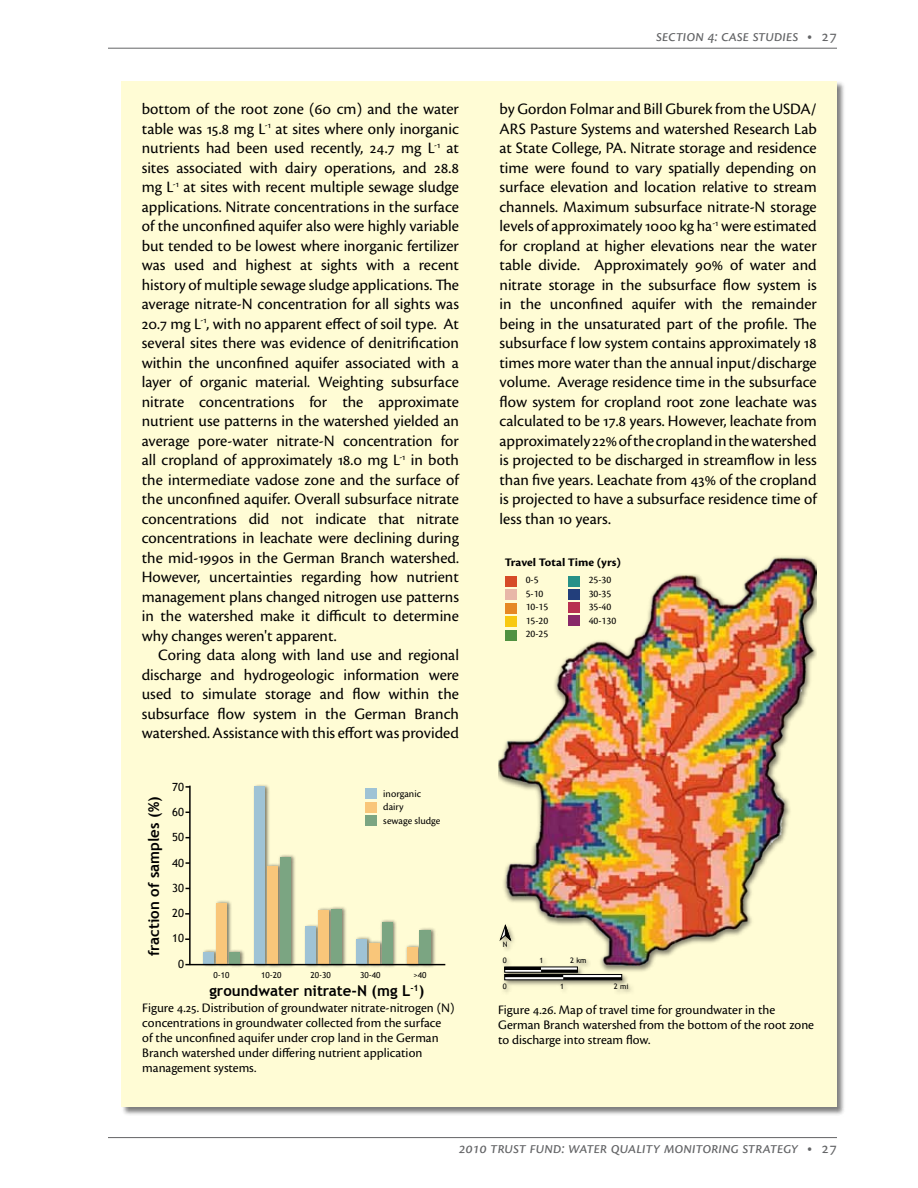
<style>
.page{position:relative;width:918px;height:1188px;background:#fff}
.page>*{position:absolute;margin:0;border:0;box-sizing:border-box;transform-origin:0 0}
.t1{font:16.5px/19.5px "Cronos Pro";color:#000;text-align:justify}
.t2{font:italic 16.5px "Cronos Pro";letter-spacing:-.005em;color:#636466}
.t3{font:700 15px "Trebuchet MS";color:#000}
.t4{font:13.5px/15px "Cronos Pro";color:#000}
.t5{font:700 12px "Cronos Pro";color:#000;scale:1.06 1}
.t6{font:11.25px "Trebuchet MS";color:#000}
.t7{font:10.5px/13.5px "Cronos Pro";color:#000}
.t8{font:8.25px "Trebuchet MS";color:#000}
.t9{font:7.5px "Trebuchet MS";color:#000}
.s1{font-style:normal}
</style>
<div class="page">
<hr style="left:108px;top:48px;width:729px;height:1px;background:#636466">
<hr style="left:108px;top:1137px;width:729px;height:1px;background:#636466">
<div style="left:121px;top:81px;width:725px;height:1035px;background:#000;opacity:.5"></div>
<div style="left:122px;top:81px;width:715px;height:1026px;background:#fffcd5"></div>
<img style="left:498px;top:557px;width:318px;height:408px">
<img style="left:498px;top:921px;width:22px;height:31px">
<svg style="left:500px;top:924px;width:11px;height:17px"></svg>
<div style="left:505px;top:576px;width:12px;height:10px;background:#d64b27"></div>
<div style="left:505px;top:589px;width:12px;height:11px;background:#e8b7a8"></div>
<div style="left:505px;top:616px;width:12px;height:11px;background:#f8c911"></div>
<div style="left:505px;top:603px;width:12px;height:11px;background:#e68824"></div>
<div style="left:505px;top:630px;width:12px;height:11px;background:#509141"></div>
<div style="left:568px;top:576px;width:12px;height:10px;background:#279188"></div>
<div style="left:568px;top:589px;width:12px;height:11px;background:#223e7b"></div>
<div style="left:568px;top:615px;width:12px;height:11px;background:#882868"></div>
<div style="left:568px;top:602px;width:12px;height:11px;background:#b83151"></div>
<img style="left:498px;top:952px;width:139px;height:41px">
<svg style="left:505px;top:967px;width:72px;height:5px"></svg>
<hr style="left:505px;top:967px;width:36px;height:3px;background:#000">
<hr style="left:541px;top:970px;width:36px;height:2px;background:#000">
<svg style="left:507px;top:976px;width:113px;height:2px"></svg>
<div style="left:505px;top:974px;width:117px;height:6px;border:1px solid #000"></div>
<hr style="left:505px;top:975px;width:58px;height:2px;background:#000">
<hr style="left:563px;top:977px;width:59px;height:3px;background:#000">
<img style="left:200px;top:949px;width:13px;height:18px">
<div style="left:203px;top:952px;width:11px;height:12px;background:#9fc3d5"></div>
<img style="left:213px;top:900px;width:19px;height:67px">
<div style="left:216px;top:903px;width:11px;height:61px;background:#f9c67a"></div>
<img style="left:226px;top:947px;width:20px;height:20px">
<div style="left:229px;top:952px;width:11px;height:12px;background:#7ba582"></div>
<img style="left:251px;top:785px;width:19px;height:182px">
<div style="left:254px;top:787px;width:11px;height:177px;background:#9fc3d5"></div>
<img style="left:264px;top:862px;width:13px;height:106px">
<div style="left:267px;top:867px;width:11px;height:97px;background:#f9c67a"></div>
<img style="left:277px;top:855px;width:20px;height:113px">
<div style="left:280px;top:857px;width:11px;height:107px;background:#7ba582"></div>
<div style="left:305px;top:927px;width:11px;height:37px;background:#9fc3d5"></div>
<img style="left:315px;top:908px;width:13px;height:60px">
<div style="left:318px;top:910px;width:11px;height:54px;background:#f9c67a"></div>
<img style="left:328px;top:907px;width:20px;height:60px">
<div style="left:331px;top:909px;width:11px;height:55px;background:#7ba582"></div>
<img style="left:353px;top:937px;width:17px;height:30px">
<div style="left:356px;top:939px;width:11px;height:25px;background:#9fc3d5"></div>
<img style="left:366px;top:938px;width:13px;height:29px">
<div style="left:369px;top:943px;width:11px;height:21px;background:#f9c67a"></div>
<img style="left:379px;top:920px;width:20px;height:47px">
<div style="left:382px;top:922px;width:11px;height:42px;background:#7ba582"></div>
<img style="left:404px;top:945px;width:12px;height:22px">
<div style="left:407px;top:947px;width:11px;height:17px;background:#f9c67a"></div>
<img style="left:416px;top:928px;width:22px;height:40px">
<div style="left:419px;top:930px;width:12px;height:34px;background:#7ba582"></div>
<hr style="left:189px;top:786px;width:2px;height:179px;background:#000">
<div style="left:366px;top:802px;width:11px;height:11px;background:#f9c67a"></div>
<div style="left:366px;top:788px;width:11px;height:11px;background:#9fc3d5"></div>
<div style="left:366px;top:815px;width:11px;height:11px;background:#7ba582"></div>
<hr style="left:185px;top:964px;width:260px;height:1px;background:#000">
<p class="t1" style="left:142px;top:99px;width:319px">bottom of the root zone (60 cm) and the water table was 15.8 mg L<sup>-1</sup> at sites where only inorganic nutrients had been used recently, 24.7 mg L<sup>-1</sup> at sites associated with dairy operations, and 28.8 mg L<sup>-1</sup> at sites with recent multiple sewage sludge applications. Nitrate concentrations in the surface of the unconfined aquifer also were highly variable but tended to be lowest where inorganic fertilizer was used and highest at sights with a recent history of multiple sewage sludge applications. The average nitrate-N concentration for all sights was 20.7 mg L<sup>-1</sup>, with no apparent effect of soil type. At several sites there was evidence of denitrification within the unconfined aquifer associated with a layer of organic material. Weighting subsurface nitrate concentrations for the approximate nutrient use patterns in the watershed yielded an average pore-water nitrate-N concentration for all cropland of approximately 18.0 mg L<sup>-1</sup> in both the intermediate vadose zone and the surface of the unconfined aquifer. Overall subsurface nitrate concentrations did not indicate that nitrate concentrations in leachate were declining during the mid-1990s in the German Branch watershed.<br>However, uncertainties regarding how nutrient management plans changed nitrogen use patterns in the watershed make it difficult to determine why changes weren't apparent.</p>
<p class="t1" style="left:142px;top:646px;width:319px;text-indent:16px">Coring data along with land use and regional discharge and hydrogeologic information were used to simulate storage and flow within the subsurface flow system in the German Branch watershed. Assistance with this effort was provided</p>
<p class="t3" style="left:145px;top:956px;width:161px;rotate:-90deg">fraction of samples (%)</p>
<p class="t6" style="left:172px;top:780px;width:13px">70</p>
<p class="t6" style="left:172px;top:806px;width:13px">60</p>
<p class="t6" style="left:172px;top:831px;width:13px">50</p>
<p class="t6" style="left:172px;top:856px;width:13px">40</p>
<p class="t6" style="left:172px;top:881px;width:13px">30</p>
<p class="t6" style="left:172px;top:907px;width:13px">20</p>
<p class="t6" style="left:172px;top:932px;width:13px">10</p>
<p class="t6" style="left:178px;top:957px;width:7px">0</p>
<p class="t7" style="left:383px;top:787px;width:59px">inorganic dairy<br>sewage sludge</p>
<p class="t8" style="left:214px;top:970px;width:18px">0-10</p>
<p class="t8" style="left:261px;top:970px;width:22px">10-20</p>
<p class="t8" style="left:311px;top:970px;width:22px">20-30</p>
<p class="t8" style="left:360px;top:970px;width:22px">30-40</p>
<p class="t8" style="left:413px;top:970px;width:14px">&gt;40</p>
<p class="t3" style="left:209px;top:982px;width:216px">groundwater nitrate-N (mg L<sup>-1</sup>)</p>
<p class="t4" style="left:142px;top:1001px;width:314px">Figure 4.25. Distribution of groundwater nitrate-nitrogen (N) concentrations in groundwater collected from the surface of the unconfined aquifer under crop land in the German Branch watershed under differing nutrient application management systems.</p>
<p class="t2" style="left:657px;top:27px;width:182px">section 4: case studies <span class="s1">• 27</span></p>
<p class="t1" style="left:499px;top:99px;width:319px">by Gordon Folmar and Bill Gburek from the USDA/ ARS Pasture Systems and watershed Research Lab at State College, PA. Nitrate storage and residence time were found to vary spatially depending on surface elevation and location relative to stream channels. Maximum subsurface nitrate-N storage levels of approximately 1000 kg ha<sup>-1</sup> were estimated for cropland at higher elevations near the water table divide. Approximately 90% of water and nitrate storage in the subsurface flow system is in the unconfined aquifer with the remainder being in the unsaturated part of the profile. The subsurface f low system contains approximately 18 times more water than the annual input/discharge volume. Average residence time in the subsurface flow system for cropland root zone leachate was calculated to be 17.8 years. However, leachate from approximately 22% of the cropland in the watershed is projected to be discharged in streamflow in less than five years. Leachate from 43% of the cropland is projected to have a subsurface residence time of less than 10 years.</p>
<p class="t5" style="left:505px;top:555px;width:111px">Travel Total Time (yrs)</p>
<p class="t7" style="left:526px;top:573px;width:24px">0-5<br>5-10<br>10-15<br>15-20<br>20-25</p>
<p class="t7" style="left:589px;top:573px;width:29px">25-30<br>30-35<br>35-40<br>40-130</p>
<p class="t9" style="left:503px;top:939px;width:6px">N</p>
<p class="t9" style="left:503px;top:956px;width:5px">0</p>
<p class="t9" style="left:539px;top:956px;width:5px">1</p>
<p class="t9" style="left:570px;top:956px;width:18px">2 km</p>
<p class="t9" style="left:503px;top:982px;width:5px">0</p>
<p class="t9" style="left:560px;top:982px;width:5px">1</p>
<p class="t9" style="left:614px;top:982px;width:16px">2 mi</p>
<p class="t4" style="left:498px;top:1002px;width:318px">Figure 4.26. Map of travel time for groundwater in the<br>German Branch watershed from the bottom of the root zone to discharge into stream flow.</p>
<p class="t2" style="left:459px;top:1138px;width:380px">2010 trust fund: water quality monitoring strategy <span class="s1">• 27</span></p>
</div>
